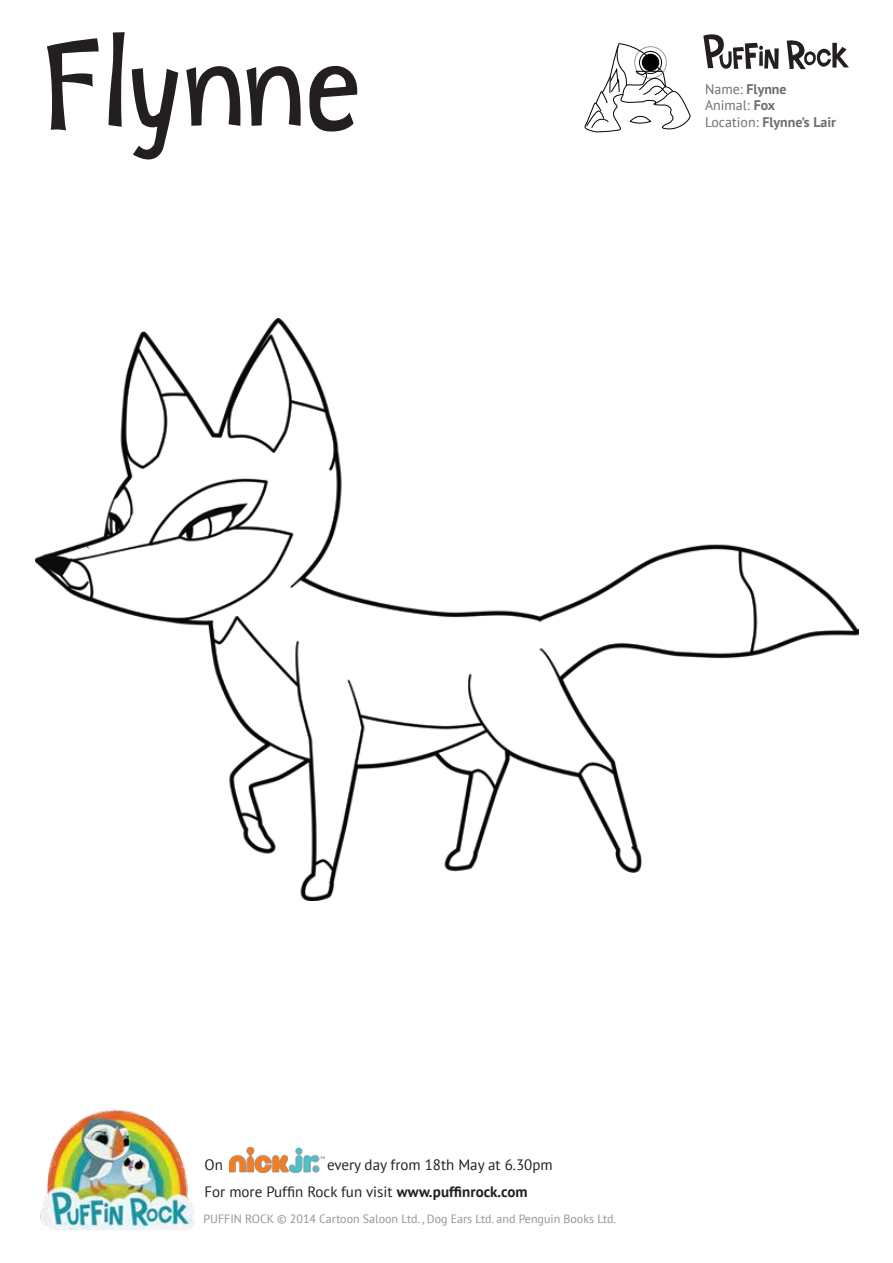
<style>
.page{position:relative;width:893px;height:1263px;background:#fff}
.page>*{position:absolute;margin:0;border:0;box-sizing:border-box;transform-origin:0 0}
.t1{font:115.5px "Ogre";letter-spacing:.025em;color:#231f20}
.t2{font:15px/27px "PT Sans";color:#231f20}
.t3{font:13.95px/16.6px "PT Sans";color:#6d6e71}
.t4{font:700 13.95px "PT Sans";color:#6d6e71}
.t5{font:12px "PT Sans";color:#919396}
.s1{font-weight:700}
.s2{font-weight:400}
</style>
<div class="page">
<svg style="left:584px;top:43px;width:107px;height:89px"></svg>
<div style="left:642px;top:54px;width:17px;height:17px;background:#010101;border-radius:50%"></div>
<div style="left:639px;top:51px;width:23px;height:23px;border:1px solid #010101;border-radius:50%"></div>
<div style="left:634px;top:46px;width:33px;height:33px;border:1px solid #010101;border-radius:50%"></div>
<svg style="left:787px;top:40px;width:62px;height:29px"></svg>
<svg style="left:703px;top:34px;width:76px;height:35px"></svg>
<img style="left:233px;top:1147px;width:91px;height:25px">
<img style="left:40px;top:1109px;width:193px;height:121px">
<img style="left:35px;top:318px;width:824px;height:583px">
<h1 class="t1" style="left:44px;top:9px;width:320px">Flynne</h1>
<p class="t3" style="left:705px;top:80px;width:83px">Name: <span class="s1">Flynne<br></span>Animal: <span class="s1">Fox</span></p>
<p class="t4" style="left:705px;top:113px;width:132px"><span class="s2">Location:</span> Flynne’s Lair</p>
<p class="t2" style="left:205px;top:1151px;width:20px">On</p>
<p class="t2" style="left:205px;top:1151px;width:350px;text-indent:123px">every day from 18th May at 6.30pm<br>For more Puffin Rock fun visit <span class="s1">www.puffinrock.com</span></p>
<p class="t5" style="left:203px;top:1211px;width:414px">PUFFIN ROCK © 2014 Cartoon Saloon Ltd. , Dog Ears Ltd. and Penguin Books Ltd.</p>
</div>
